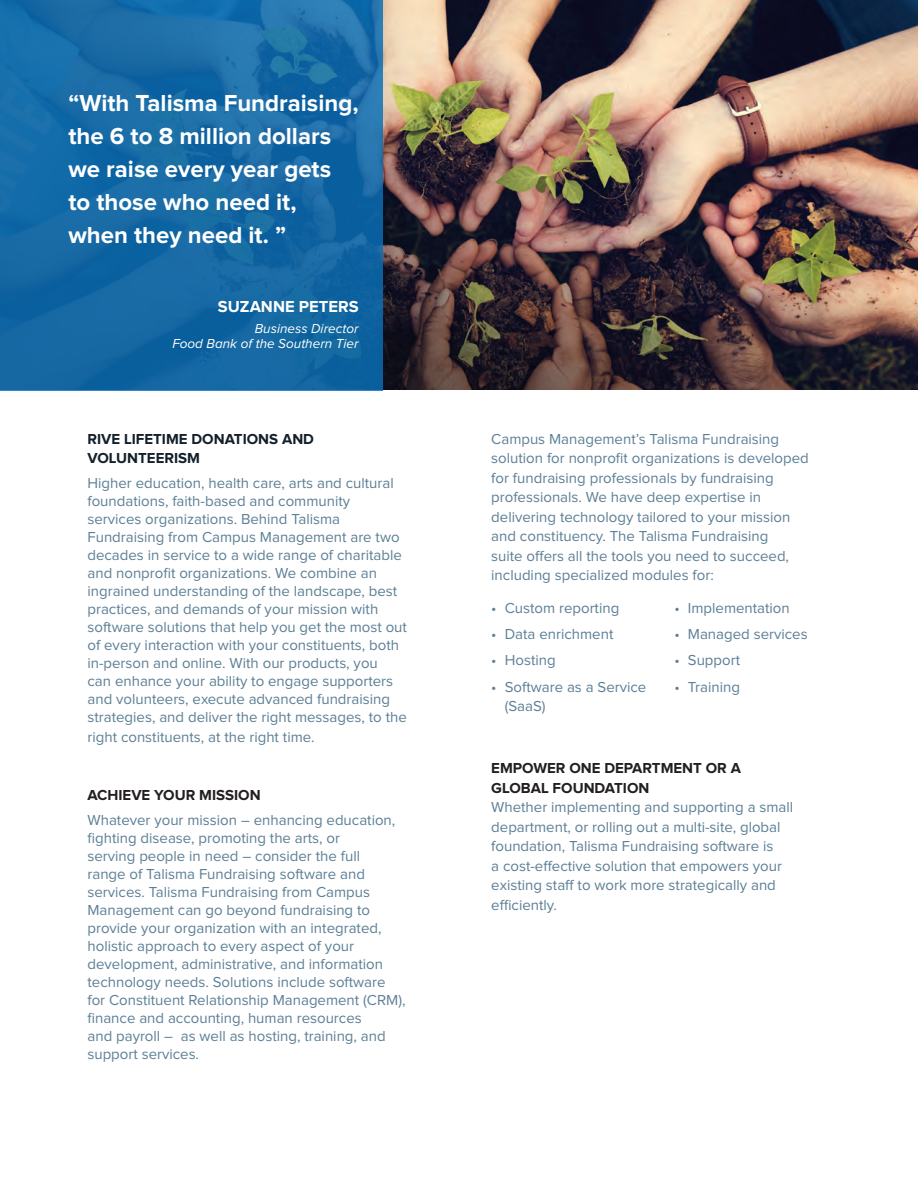
<style>
.page{position:relative;width:918px;height:1188px;background:#fff}
.page>*{position:absolute;margin:0;border:0;box-sizing:border-box;transform-origin:0 0}
.t1{font:700 24px/33px "Proxima Nova";color:#fff}
.t2{font:700 16.5px "Proxima Nova";color:#fff}
.Bullets{font:15px/18px "Proxima Nova";color:#5c7f95}
.Bullets-2{font:700 15px "Proxima Nova";color:#231f20}
.Bullets-3{font:700 15px/19.5px "Proxima Nova";color:#13202a}
.t3{font:italic 13.5px "Proxima Nova";color:#fff}
</style>
<div class="page">
<img style="left:383px;top:0;width:535px;height:389px">
<svg style="left:0;top:0;width:383px;height:391px;background:#1669a5"></svg>
<p class="t1" style="left:68px;top:88px;width:292px">“With Talisma Fundraising, the 6 to 8 million dollars we raise every year gets to those who need it,</p>
<p class="t1" style="left:68px;top:220px;width:219px">when they need it. ”</p>
<p class="t2" style="left:218px;top:299px;width:142px">SUZANNE PETERS</p>
<p class="t3" style="left:255px;top:322px;width:105px">Business Director</p>
<p class="t3" style="left:172px;top:337px;width:188px">Food Bank of the Southern Tier</p>
<p class="Bullets-3" style="left:87px;top:430px;width:228px">RIVE LIFETIME DONATIONS AND<br>VOLUNTEERISM</p>
<p class="Bullets" style="left:87px;top:475px;width:321px">Higher education, health care, arts and cultural foundations, faith-based and community services organizations. Behind Talisma Fundraising from Campus Management are two decades in service to a wide range of charitable and nonprofit organizations. We combine an ingrained understanding of the landscape, best practices, and demands of your mission with software solutions that help you get the most out of every interaction with your constituents, both in-person and online. With our products, you<br>can enhance your ability to engage supporters and volunteers, execute advanced fundraising strategies, and deliver the right messages, to the</p>
<p class="Bullets" style="left:87px;top:728px;width:229px">right constituents, at the right time.</p>
<p class="Bullets-2" style="left:87px;top:788px;width:175px">ACHIEVE YOUR MISSION</p>
<p class="Bullets" style="left:87px;top:811px;width:320px">Whatever your mission – enhancing education, fighting disease, promoting the arts, or<br>serving people in need – consider the full<br>range of Talisma Fundraising software and services. Talisma Fundraising from Campus Management can go beyond fundraising to provide your organization with an integrated, holistic approach to every aspect of your development, administrative, and information technology needs. Solutions include software for Constituent Relationship Management (CRM), finance and accounting, human resources<br>and payroll – as well as hosting, training, and support services.</p>
<p class="Bullets" style="left:491px;top:430px;width:319px;line-height:19.5px">Campus Management’s Talisma Fundraising solution for nonprofit organizations is developed for fundraising professionals by fundraising professionals. We have deep expertise in delivering technology tailored to your mission and constituency. The Talisma Fundraising<br>suite offers all the tools you need to succeed, including specialized modules for:</p>
<p class="Bullets" style="left:491px;top:600px;width:130px">• Custom reporting</p>
<p class="Bullets" style="left:491px;top:626px;width:124px">• Data enrichment</p>
<p class="Bullets" style="left:491px;top:652px;width:66px">• Hosting</p>
<p class="Bullets" style="left:505px;top:678px;width:143px;line-height:19.5px;text-indent:-14px">• Software as a Service (SaaS)</p>
<p class="Bullets" style="left:674px;top:600px;width:117px">• Implementation</p>
<p class="Bullets" style="left:674px;top:626px;width:135px">• Managed services</p>
<p class="Bullets" style="left:674px;top:652px;width:67px">• Support</p>
<p class="Bullets" style="left:674px;top:678px;width:67px">• Training</p>
<p class="Bullets-2" style="left:491px;top:761px;width:251px">EMPOWER ONE DEPARTMENT OR A</p>
<p class="Bullets-2" style="left:491px;top:781px;width:160px">GLOBAL FOUNDATION</p>
<p class="Bullets" style="left:491px;top:798px;width:304px;line-height:19.5px">Whether implementing and supporting a small department, or rolling out a multi-site, global foundation, Talisma Fundraising software is<br>a cost-effective solution that empowers your existing staff to work more strategically and efficiently.</p>
</div>
